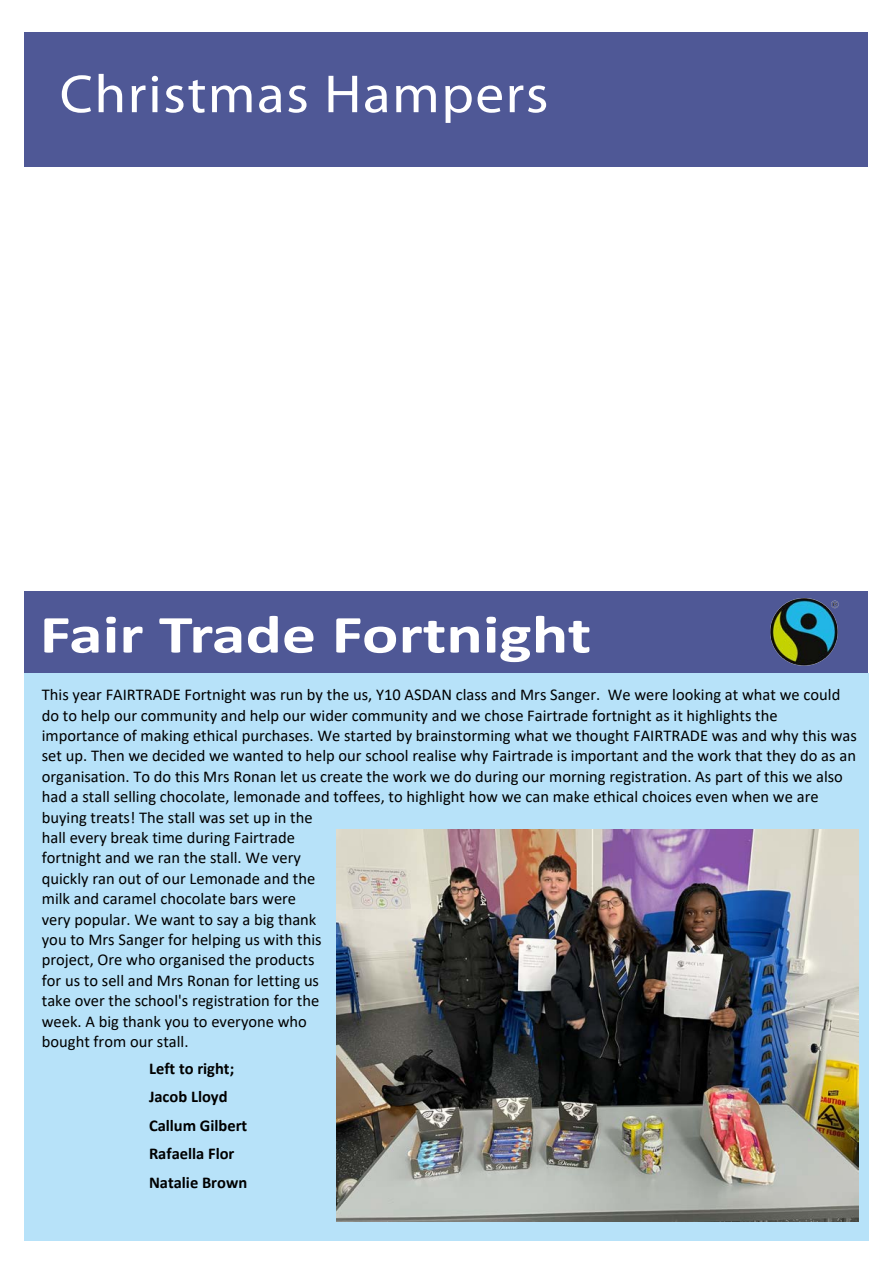
<style>
.page{position:relative;width:893px;height:1263px;background:#fff}
.page>*{position:absolute;margin:0;border:0;box-sizing:border-box;transform-origin:0 0}
.t1{font:700 54px "Calibri";color:#fff;scale:1.26 1}
.t2{font:16.5px/20.4px "Calibri";color:#000}
.t3{font:700 16.5px/28.5px "Calibri";color:#000}
</style>
<div class="page">
<div style="left:25px;top:32px;width:843px;height:135px;background:#4f5896"></div>
<svg style="left:62px;top:75px;width:29px;height:38px"></svg>
<svg style="left:99px;top:74px;width:23px;height:38px"></svg>
<svg style="left:132px;top:85px;width:14px;height:27px"></svg>
<svg style="left:152px;top:76px;width:6px;height:36px"></svg>
<svg style="left:165px;top:80px;width:40px;height:33px"></svg>
<svg style="left:212px;top:85px;width:40px;height:27px"></svg>
<svg style="left:259px;top:85px;width:22px;height:28px"></svg>
<svg style="left:288px;top:85px;width:19px;height:28px"></svg>
<svg style="left:328px;top:76px;width:29px;height:36px"></svg>
<svg style="left:365px;top:85px;width:22px;height:28px"></svg>
<svg style="left:396px;top:85px;width:40px;height:27px"></svg>
<svg style="left:445px;top:85px;width:57px;height:38px"></svg>
<svg style="left:509px;top:85px;width:37px;height:28px"></svg>
<div style="left:24px;top:673px;width:845px;height:568px;background:#b7e2f9"></div>
<div style="left:24px;top:591px;width:844px;height:82px;background:#4f5896"></div>
<img style="left:336px;top:830px;width:523px;height:392px">
<img style="left:770px;top:598px;width:69px;height:68px">
<h1 class="t1" style="left:40px;top:612px;width:439px">Fair Trade Fortnight</h1>
<p class="t2" style="left:42px;top:686px;width:816px">This year FAIRTRADE Fortnight was run by the us, Y10 ASDAN class and Mrs Sanger. We were looking at what we could do to help our community and help our wider community and we chose Fairtrade fortnight as it highlights the importance of making ethical purchases. We started by brainstorming what we thought FAIRTRADE was and why this was set up. Then we decided we wanted to help our school realise why Fairtrade is important and the work that they do as an organisation. To do this Mrs Ronan let us create the work we do during our morning registration. As part of this we also had a stall selling chocolate, lemonade and toffees, to highlight how we can make ethical choices even when we are buying treats! The stall was set up in the<br>hall every break time during Fairtrade<br>fortnight and we ran the stall. We very<br>quickly ran out of our Lemonade and the<br>milk and caramel chocolate bars were<br>very popular. We want to say a big thank<br>you to Mrs Sanger for helping us with this<br>project, Ore who organised the products<br>for us to sell and Mrs Ronan for letting us<br>take over the school's registration for the<br>week. A big thank you to everyone who<br>bought from our stall.</p>
<p class="t3" style="left:149px;top:1055px;width:100px">Left to right;<br>Jacob Lloyd<br>Callum Gilbert<br>Rafaella Flor<br>Natalie Brown</p>
</div>
